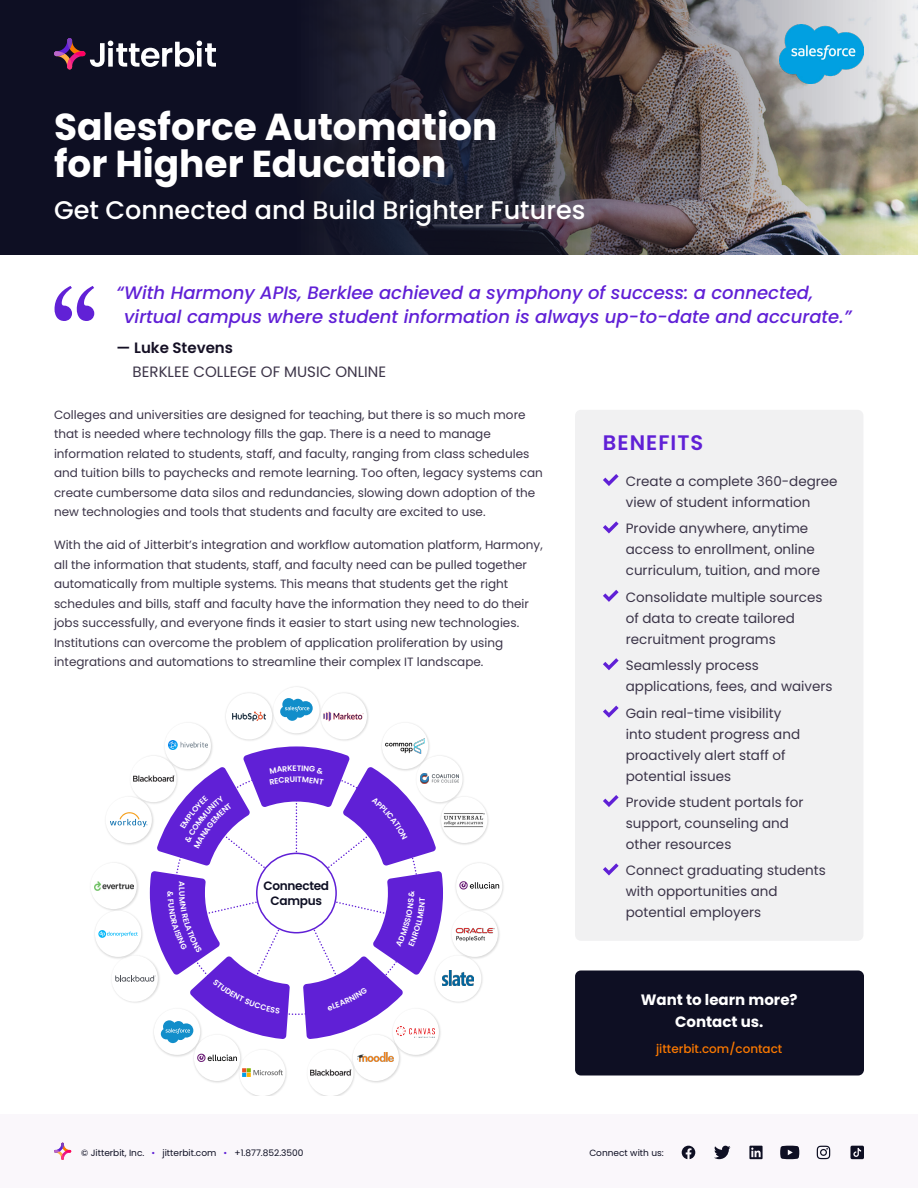
<style>
.page{position:relative;width:918px;height:1188px;background:#fff}
.page>*{position:absolute;margin:0;border:0;box-sizing:border-box;transform-origin:0 0}
.t1{font:700 37.5px/37.5px "Poppins";color:#fff}
.t2{font:500 25.5px "Poppins";color:#fff}
.t3{font:600 21px "Poppins";letter-spacing:.05em;color:#6020d6}
.t4{font:italic 500 18px/24px "Poppins";color:#6020d6}
.t5{font:15px "Poppins";color:#3c3448}
.t6{font:700 15px/21.6px "Poppins";color:#fff;text-align:center}
.t7{font:600 15px "Poppins";color:#151025}
.t8{font:13.5px/21px "Poppins";color:#3b3448}
.t9{font:600 12.15px/14.5px "Poppins";letter-spacing:-.025em;color:#0e0f23;text-align:center}
.t10{font:12px/19.5px "Poppins";color:#3b3448}
.t11{font:500 12px "Poppins";color:#fa7800}
.t12{font:9px "Poppins";color:#0e0f23}
.t13{font:600 7.95px "Poppins";color:#fff}
.s1{color:#6020d6}
</style>
<div class="page">
<div style="left:0;top:1115px;width:918px;height:73px;background:#faf7fb"></div>
<svg style="left:682px;top:1146px;width:13px;height:13px"></svg>
<svg style="left:714px;top:1146px;width:17px;height:13px"></svg>
<svg style="left:749px;top:1146px;width:14px;height:13px"></svg>
<svg style="left:784px;top:1145px;width:16px;height:15px"></svg>
<svg style="left:780px;top:1146px;width:19px;height:13px"></svg>
<svg style="left:816px;top:1145px;width:15px;height:15px"></svg>
<svg style="left:817px;top:1146px;width:13px;height:13px"></svg>
<svg style="left:850px;top:1146px;width:14px;height:13px"></svg>
<svg style="left:54px;top:1143px;width:17px;height:17px"></svg>
<img style="left:0;top:0;width:918px;height:255px">
<div style="left:575px;top:410px;width:288px;height:531px;background:#f1f1f2;border-radius:6px"></div>
<svg style="left:603px;top:474px;width:16px;height:12px"></svg>
<svg style="left:603px;top:521px;width:16px;height:12px"></svg>
<svg style="left:603px;top:590px;width:16px;height:12px"></svg>
<svg style="left:603px;top:658px;width:16px;height:12px"></svg>
<svg style="left:603px;top:706px;width:16px;height:12px"></svg>
<svg style="left:603px;top:795px;width:16px;height:12px"></svg>
<svg style="left:603px;top:863px;width:16px;height:12px"></svg>
<svg style="left:54px;top:38px;width:162px;height:31px"></svg>
<svg style="left:55px;top:286px;width:39px;height:35px"></svg>
<svg style="left:150px;top:746px;width:293px;height:293px"></svg>
<img style="left:455px;top:862px;width:49px;height:46px">
<div style="left:456px;top:863px;width:46px;height:46px;background:#fff;border-radius:50%"></div>
<img style="left:390px;top:1006px;width:52px;height:51px">
<div style="left:393px;top:1009px;width:46px;height:46px;background:#fff;border-radius:50%"></div>
<img style="left:433px;top:953px;width:50px;height:52px">
<div style="left:435px;top:955px;width:46px;height:47px;background:#fff;border-radius:50%"></div>
<img style="left:242px;top:1049px;width:45px;height:47px">
<div style="left:239px;top:1050px;width:47px;height:46px;background:#fff;border-radius:50%"></div>
<img style="left:449px;top:908px;width:51px;height:52px">
<div style="left:452px;top:911px;width:46px;height:46px;background:#fff;border-radius:50%"></div>
<img style="left:112px;top:953px;width:49px;height:52px">
<div style="left:112px;top:955px;width:46px;height:47px;background:#fff;border-radius:50%"></div>
<img style="left:350px;top:1032px;width:52px;height:51px">
<div style="left:353px;top:1035px;width:46px;height:46px;background:#fff;border-radius:50%"></div>
<img style="left:309px;top:1047px;width:48px;height:49px">
<div style="left:307px;top:1050px;width:47px;height:46px;background:#fff;border-radius:50%"></div>
<img style="left:92px;top:862px;width:47px;height:46px">
<div style="left:90px;top:863px;width:47px;height:46px;background:#fff;border-radius:50%"></div>
<img style="left:225px;top:692px;width:46px;height:49px">
<div style="left:226px;top:693px;width:46px;height:46px;background:#fff;border-radius:50%"></div>
<svg style="left:232px;top:711px;width:34px;height:10px"></svg>
<img style="left:163px;top:723px;width:51px;height:42px">
<div style="left:165px;top:723px;width:46px;height:46px;background:#fff;border-radius:50%"></div>
<img style="left:105px;top:805px;width:50px;height:41px">
<div style="left:106px;top:797px;width:46px;height:46px;background:#fff;border-radius:50%"></div>
<img style="left:131px;top:754px;width:43px;height:51px">
<div style="left:130px;top:756px;width:47px;height:46px;background:#fff;border-radius:50%"></div>
<img style="left:271px;top:686px;width:48px;height:49px">
<div style="left:273px;top:687px;width:47px;height:46px;background:#fff;border-radius:50%"></div>
<img style="left:319px;top:692px;width:50px;height:49px">
<div style="left:321px;top:693px;width:46px;height:46px;background:#fff;border-radius:50%"></div>
<img style="left:152px;top:1006px;width:52px;height:51px">
<div style="left:154px;top:1009px;width:46px;height:46px;background:#fff;border-radius:50%"></div>
<img style="left:94px;top:908px;width:51px;height:52px">
<div style="left:95px;top:911px;width:46px;height:46px;background:#fff;border-radius:50%"></div>
<img style="left:439px;top:797px;width:50px;height:49px">
<div style="left:441px;top:797px;width:46px;height:46px;background:#fff;border-radius:50%"></div>
<img style="left:380px;top:723px;width:52px;height:42px">
<div style="left:382px;top:723px;width:46px;height:46px;background:#fff;border-radius:50%"></div>
<img style="left:192px;top:1032px;width:52px;height:52px">
<div style="left:194px;top:1035px;width:46px;height:46px;background:#fff;border-radius:50%"></div>
<img style="left:418px;top:754px;width:46px;height:51px">
<div style="left:416px;top:756px;width:47px;height:46px;background:#fff;border-radius:50%"></div>
<img style="left:444px;top:813px;width:41px;height:15px">
<svg style="left:459px;top:881px;width:40px;height:9px"></svg>
<img style="left:452px;top:923px;width:46px;height:21px">
<img style="left:443px;top:970px;width:31px;height:16px">
<img style="left:386px;top:738px;width:39px;height:16px">
<img style="left:425px;top:773px;width:33px;height:10px">
<img style="left:358px;top:1052px;width:36px;height:10px">
<img style="left:310px;top:1069px;width:42px;height:7px">
<img style="left:397px;top:1026px;width:38px;height:11px">
<svg style="left:161px;top:1020px;width:32px;height:23px"></svg>
<svg style="left:280px;top:698px;width:33px;height:23px"></svg>
<svg style="left:197px;top:1053px;width:86px;height:24px"></svg>
<svg style="left:115px;top:975px;width:41px;height:7px"></svg>
<img style="left:94px;top:881px;width:39px;height:10px">
<img style="left:133px;top:775px;width:34px;height:7px">
<svg style="left:110px;top:812px;width:37px;height:15px"></svg>
<img style="left:324px;top:712px;width:40px;height:9px">
<svg style="left:98px;top:930px;width:40px;height:8px"></svg>
<img style="left:169px;top:740px;width:38px;height:10px">
<div style="left:575px;top:970px;width:289px;height:106px;background:#0e0f23;border-radius:6px"></div>
<img style="left:779px;top:24px;width:85px;height:60px">
<svg style="left:167px;top:765px;width:258px;height:248px"></svg>
<h1 class="t1" style="left:54px;top:108px;width:445px">Salesforce Automation for Higher Education</h1>
<h2 class="t2" style="left:54px;top:195px;width:533px">Get Connected and Build Brighter Futures</h2>
<h3 class="t4" style="left:124px;top:281px;width:729px;text-indent:-8px">“With Harmony APIs, Berklee achieved a symphony of success: a connected, virtual campus where student information is always up-to-date and accurate.”</h3>
<p class="t7" style="left:117px;top:339px;width:118px">— Luke Stevens</p>
<p class="t5" style="left:133px;top:363px;width:255px">BERKLEE COLLEGE OF MUSIC ONLINE</p>
<p class="t10" style="left:54px;top:405px;width:490px">Colleges and universities are designed for teaching, but there is so much more that is needed where technology fills the gap. There is a need to manage information related to students, staff, and faculty, ranging from class schedules and tuition bills to paychecks and remote learning. Too often, legacy systems can create cumbersome data silos and redundancies, slowing down adoption of the new technologies and tools that students and faculty are excited to use.</p>
<p class="t10" style="left:54px;top:535px;width:490px">With the aid of Jitterbit’s integration and workflow automation platform, Harmony, all the information that students, staff, and faculty need can be pulled together automatically from multiple systems. This means that students get the right schedules and bills, staff and faculty have the information they need to do their jobs successfully, and everyone finds it easier to start using new technologies.<br>Institutions can overcome the problem of application proliferation by using integrations and automations to streamline their complex IT landscape.</p>
<p class="t13" style="left:295px;top:775px;width:4px">I</p>
<p class="t13" style="left:186px;top:887px;width:5px;rotate:90deg">L</p>
<p class="t9" style="left:263px;top:879px;width:67px">Connected<br>Campus</p>
<h3 class="t3" style="left:603px;top:431px;width:102px">BENEFITS</h3>
<p class="t8" style="left:626px;top:471px;width:213px">Create a complete 360-degree view of student information</p>
<p class="t8" style="left:626px;top:518px;width:196px">Provide anywhere, anytime access to enrollment, online curriculum, tuition, and more</p>
<p class="t8" style="left:626px;top:587px;width:198px">Consolidate multiple sources of data to create tailored recruitment programs</p>
<p class="t8" style="left:626px;top:655px;width:208px">Seamlessly process applications, fees, and waivers</p>
<p class="t8" style="left:626px;top:703px;width:176px">Gain real-time visibility into student progress and proactively alert staff of potential issues</p>
<p class="t8" style="left:626px;top:792px;width:179px">Provide student portals for support, counseling and other resources</p>
<p class="t8" style="left:626px;top:860px;width:201px">Connect graduating students with opportunities and potential employers</p>
<p class="t6" style="left:641px;top:989px;width:158px">Want to learn more?<br>Contact us.</p>
<p class="t11" style="left:656px;top:1041px;width:128px">jitterbit.com/contact</p>
<p class="t12" style="left:81px;top:1147px;width:224px">© Jitterbit, Inc. <span class="s1">•</span> jitterbit.com <span class="s1">•</span> +1.877.852.3500</p>
<p class="t12" style="left:589px;top:1147px;width:76px">Connect with us:</p>
</div>
